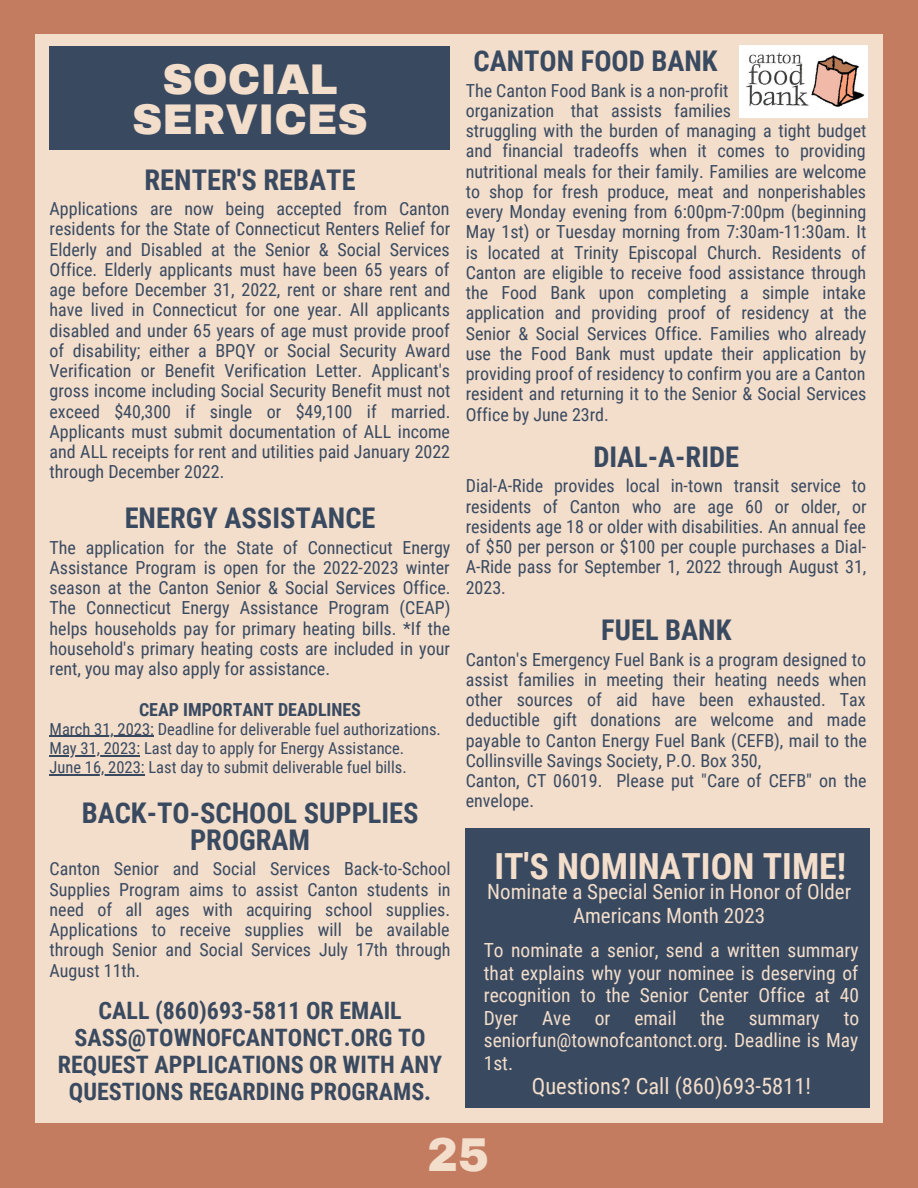
<style>
.page{position:relative;width:918px;height:1188px;background:#c47c61}
.page>*{position:absolute;margin:0;border:0;box-sizing:border-box;transform-origin:0 0}
.t1{font:900 46.5px "Archivo";color:#f3ddcb}
.t2{font:900 42px/39.3px "Archivo";color:#f3ddcb;text-align:center}
.t3{font:700 36px "Roboto Condensed";color:#f3ddcb}
.t4{font:700 28.5px/27px "Roboto Condensed";color:#394a60;text-align:center}
.t5{font:700 24px/27px "Roboto Condensed";color:#394a60;text-align:center}
.t6{font:22.5px "Roboto Condensed";color:#f3ddcb}
.t7{font:21px/23.7px "Roboto Condensed";color:#f3ddcb;text-align:center}
.t8{font:19.5px/22.5px "Roboto Condensed";color:#f3ddcb;text-align:justify}
.t9{font:18px/20.2px "Roboto Condensed";color:#394a60;text-align:justify}
.t10{font:700 18px "Roboto Condensed";color:#394a60}
.t11{font:16.5px/19.2px "Roboto Condensed";color:#394a60}
</style>
<div class="page">
<div style="left:35px;top:34px;width:848px;height:1089px;background:#f3ddcb"></div>
<div style="left:50px;top:46px;width:400px;height:104px;background:#394a60"></div>
<img style="left:740px;top:46px;width:127px;height:72px">
<hr style="left:50px;top:736px;width:104px;height:1px;background:#394a60">
<hr style="left:50px;top:755px;width:90px;height:1px;background:#394a60">
<hr style="left:50px;top:774px;width:95px;height:1px;background:#394a60">
<div style="left:466px;top:829px;width:404px;height:279px;background:#394a60"></div>
<h2 class="t2" style="left:132px;top:61px;width:237px">SOCIAL<br>SERVICES</h2>
<h3 class="t4" style="left:145px;top:166px;width:213px">RENTER'S REBATE</h3>
<p class="t9" style="left:50px;top:199px;width:403px">Applications are now being accepted from Canton residents for the State of Connecticut Renters Relief for Elderly and Disabled at the Senior &amp; Social Services Office. Elderly applicants must have been 65 years of age before December 31, 2022, rent or share rent and have lived in Connecticut for one year. All applicants disabled and under 65 years of age must provide proof of disability; either a BPQY or Social Security Award Verification or Benefit Verification Letter. Applicant's gross income including Social Security Benefit must not exceed $40,300 if single or $49,100 if married.<br>Applicants must submit documentation of ALL income and ALL receipts for rent and utilities paid January 2022 through December 2022.</p>
<h3 class="t4" style="left:125px;top:505px;width:252px">ENERGY ASSISTANCE</h3>
<p class="t9" style="left:50px;top:537px;width:402px">The application for the State of Connecticut Energy Assistance Program is open for the 2022-2023 winter season at the Canton Senior &amp; Social Services Office.<br>The Connecticut Energy Assistance Program (CEAP) helps households pay for primary heating bills. *If the household's primary heating costs are included in your rent, you may also apply for assistance.</p>
<p class="t10" style="left:139px;top:699px;width:224px">CEAP IMPORTANT DEADLINES</p>
<p class="t11" style="left:50px;top:719px;width:393px">March 31, 2023: Deadline for deliverable fuel authorizations.<br>May 31, 2023: Last day to apply for Energy Assistance.<br>June 16, 2023: Last day to submit deliverable fuel bills.</p>
<h3 class="t4" style="left:82px;top:800px;width:338px">BACK-TO-SCHOOL SUPPLIES<br>PROGRAM</h3>
<p class="t9" style="left:50px;top:859px;width:403px">Canton Senior and Social Services Back-to-School Supplies Program aims to assist Canton students in need of all ages with acquiring school supplies.<br>Applications to receive supplies will be available through Senior and Social Services July 17th through August 11th.</p>
<h3 class="t5" style="left:58px;top:997px;width:386px">CALL (860)693-5811 OR EMAIL<br>SASS@TOWNOFCANTONCT.ORG TO<br>REQUEST APPLICATIONS OR WITH ANY<br>QUESTIONS REGARDING PROGRAMS.</h3>
<h3 class="t4" style="left:473px;top:48px;width:246px">CANTON FOOD BANK</h3>
<p class="t9" style="left:466px;top:80px;width:402px;text-align:left">The Canton Food Bank is a non-profit<br>organization that assists families<br>struggling with the burden of managing a tight budget and financial tradeoffs when it comes to providing nutritional meals for their family. Families are welcome to shop for fresh produce, meat and nonperishables every Monday evening from 6:00pm-7:00pm (beginning May 1st) or Tuesday morning from 7:30am-11:30am. It is located at Trinity Episcopal Church. Residents of Canton are eligible to receive food assistance through the Food Bank upon completing a simple intake application and providing proof of residency at the Senior &amp; Social Services Office. Families who already use the Food Bank must update their application by providing proof of residency to confirm you are a Canton resident and returning it to the Senior &amp; Social Services Office by June 23rd.</p>
<h3 class="t4" style="left:593px;top:444px;width:147px">DIAL-A-RIDE</h3>
<p class="t9" style="left:466px;top:476px;width:403px">Dial-A-Ride provides local in-town transit service to residents of Canton who are age 60 or older, or residents age 18 or older with disabilities. An annual fee of $50 per person or $100 per couple purchases a Dial-A-Ride pass for September 1, 2022 through August 31, 2023.</p>
<h3 class="t4" style="left:601px;top:617px;width:132px">FUEL BANK</h3>
<p class="t9" style="left:466px;top:649px;width:403px;text-align:left">Canton's Emergency Fuel Bank is a program designed to assist families in meeting their heating needs when other sources of aid have been exhausted. Tax deductible gift donations are welcome and made payable to Canton Energy Fuel Bank (CEFB), mail to the Collinsville Savings Society, P.O. Box 350,<br>Canton, CT 06019. Please put "Care of CEFB" on the envelope.</p>
<h3 class="t3" style="left:494px;top:845px;width:353px">IT'S NOMINATION TIME!</h3>
<p class="t7" style="left:487px;top:880px;width:365px">Nominate a Special Senior in Honor of Older<br>Americans Month 2023</p>
<p class="t8" style="left:484px;top:939px;width:377px">To nominate a senior, send a written summary that explains why your nominee is deserving of recognition to the Senior Center Office at 40<br>Dyer Ave or email the summary to seniorfun@townofcantonct.org. Deadline is May 1st.</p>
<p class="t6" style="left:532px;top:1073px;width:281px">Questions? Call (860)693-5811!</p>
<h1 class="t1" style="left:427px;top:1130px;width:64px">25</h1>
</div>
